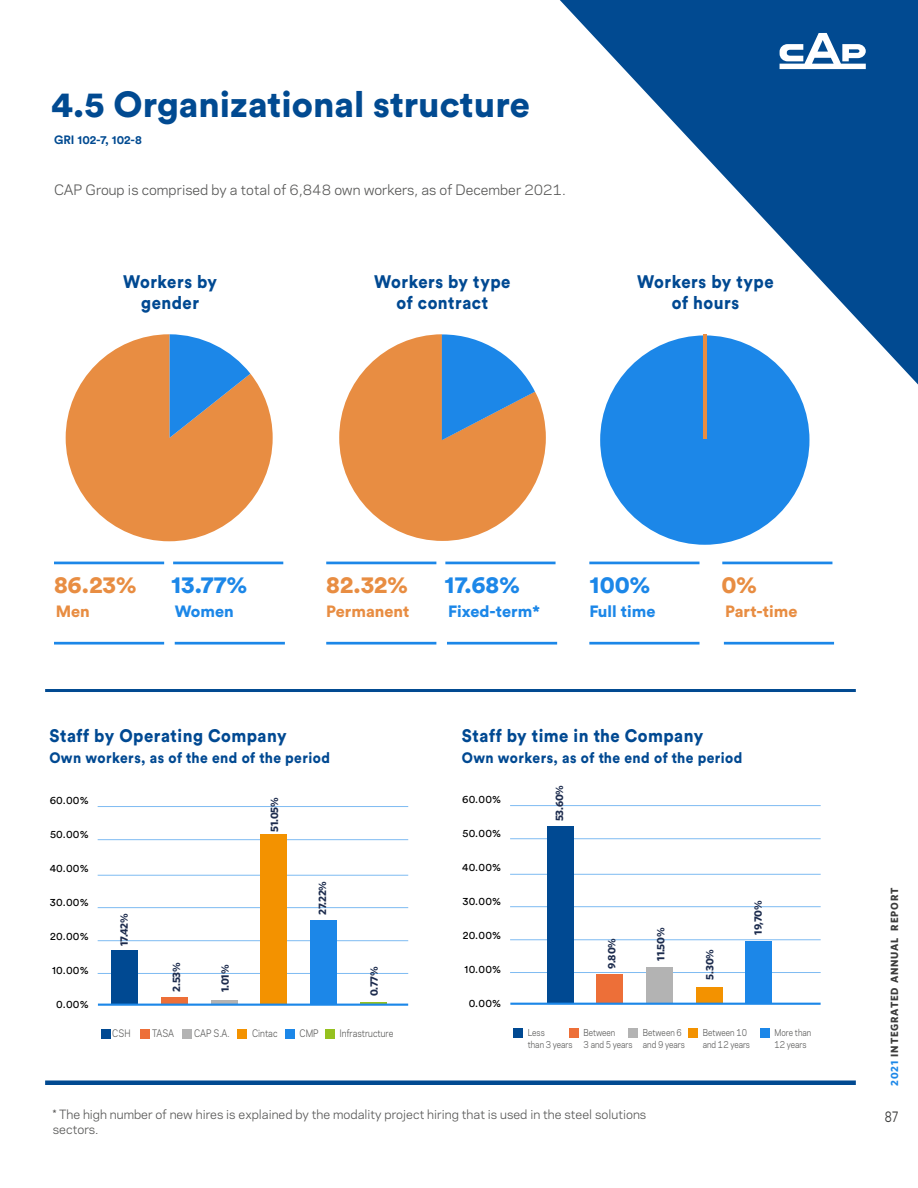
<style>
.page{position:relative;width:918px;height:1188px;background:#fff}
.page>*{position:absolute;margin:0;border:0;box-sizing:border-box;transform-origin:0 0}
.t1{font:900 36px "Circular Std";color:#014a91}
.t2{font:900 24px "Circular Std";color:#1c87e8}
.t3{font:900 24px "Circular Std";color:#e88d42}
.t4{font:900 18px/20.2px "Circular Std";letter-spacing:.03em;color:#004992;text-align:center;scale:.92 1}
.t5{font:900 16.2px "Circular Std";color:#1c87e8}
.t6{font:900 16.2px "Circular Std";color:#e88d42}
.t7{font:900 15px "Circular Std";letter-spacing:.03em;color:#004992;scale:.92 1}
.t8{font:15px "Gotham HTF";color:#3c3c3b;scale:.75 1}
.t9{font:13.5px "Galaxie Polaris";color:#575756}
.t10{font:12px/15px "Galaxie Polaris";color:#575756}
.t11{font:700 12px "Circular Std";color:#014a91}
.t12{font:10.8px "Circular Std";letter-spacing:.025em;color:#000}
.t13{font:700 10.8px "Whitney";letter-spacing:-.02em;color:#1c2b4d}
.t14{font:700 10.5px "Whitney";letter-spacing:.08em;color:#3c3c3b}
.t15{font:9.75px "Galaxie Polaris";color:#575756;scale:.85 1}
.t16{font:9px/11.9px "Galaxie Polaris";color:#575756;scale:.85 1}
.s1{color:#1c87e8}
</style>
<div class="page">
<svg style="left:339px;top:334px;width:207px;height:207px"></svg>
<svg style="left:66px;top:334px;width:207px;height:207px"></svg>
<hr style="left:54px;top:642px;width:110px;height:3px;background:#1c87e8">
<hr style="left:326px;top:642px;width:110px;height:3px;background:#1c87e8">
<hr style="left:589px;top:642px;width:111px;height:3px;background:#1c87e8">
<hr style="left:175px;top:642px;width:110px;height:3px;background:#1c87e8">
<hr style="left:447px;top:642px;width:110px;height:3px;background:#1c87e8">
<hr style="left:724px;top:642px;width:110px;height:3px;background:#1c87e8">
<hr style="left:54px;top:562px;width:110px;height:2px;background:#1c87e8">
<hr style="left:326px;top:562px;width:110px;height:2px;background:#1c87e8">
<hr style="left:589px;top:562px;width:111px;height:2px;background:#1c87e8">
<hr style="left:173px;top:562px;width:110px;height:2px;background:#1c87e8">
<hr style="left:445px;top:562px;width:111px;height:2px;background:#1c87e8">
<hr style="left:722px;top:562px;width:110px;height:2px;background:#1c87e8">
<div style="left:600px;top:335px;width:209px;height:210px;background:#1c87e8;border-radius:50%"></div>
<hr style="left:703px;top:335px;width:4px;height:104px;background:#e88d42">
<hr style="left:98px;top:806px;width:310px;height:1px;background:#7ebbf2">
<hr style="left:98px;top:839px;width:310px;height:1px;background:#7ebbf2">
<hr style="left:98px;top:875px;width:310px;height:1px;background:#7ebbf2">
<hr style="left:98px;top:907px;width:310px;height:1px;background:#7ebbf2">
<hr style="left:98px;top:940px;width:310px;height:1px;background:#7ebbf2">
<hr style="left:98px;top:973px;width:310px;height:1px;background:#7ebbf2">
<div style="left:111px;top:950px;width:27px;height:54px;background:#004992"></div>
<div style="left:101px;top:1029px;width:9px;height:10px;background:#004992"></div>
<div style="left:140px;top:1029px;width:9px;height:10px;background:#ed6f38"></div>
<div style="left:182px;top:1029px;width:9px;height:10px;background:#b3b3b3"></div>
<div style="left:238px;top:1029px;width:9px;height:10px;background:#f39200"></div>
<div style="left:285px;top:1029px;width:9px;height:10px;background:#1c87e8"></div>
<div style="left:325px;top:1029px;width:9px;height:10px;background:#95c11f"></div>
<div style="left:161px;top:998px;width:27px;height:6px;background:#ed6f38"></div>
<svg style="left:211px;top:1000px;width:26px;height:4px"></svg>
<div style="left:260px;top:835px;width:27px;height:169px;background:#f39200"></div>
<div style="left:310px;top:920px;width:27px;height:84px;background:#1c87e8"></div>
<hr style="left:360px;top:1002px;width:26px;height:2px;background:#95c11f">
<hr style="left:98px;top:1004px;width:310px;height:2px;background:#1c87e8">
<hr style="left:510px;top:805px;width:311px;height:1px;background:#7ebbf2">
<hr style="left:510px;top:838px;width:311px;height:1px;background:#7ebbf2">
<hr style="left:510px;top:874px;width:311px;height:1px;background:#7ebbf2">
<hr style="left:510px;top:906px;width:311px;height:1px;background:#7ebbf2">
<hr style="left:510px;top:940px;width:311px;height:1px;background:#7ebbf2">
<hr style="left:510px;top:972px;width:311px;height:1px;background:#7ebbf2">
<div style="left:547px;top:826px;width:27px;height:177px;background:#004992"></div>
<div style="left:514px;top:1028px;width:9px;height:10px;background:#004992"></div>
<div style="left:569px;top:1028px;width:9px;height:10px;background:#ed6f38"></div>
<div style="left:629px;top:1028px;width:9px;height:10px;background:#b3b3b3"></div>
<div style="left:688px;top:1028px;width:10px;height:10px;background:#f39200"></div>
<div style="left:760px;top:1028px;width:9px;height:10px;background:#1c87e8"></div>
<div style="left:596px;top:974px;width:27px;height:29px;background:#ed6f38"></div>
<div style="left:646px;top:967px;width:27px;height:36px;background:#b3b3b3"></div>
<div style="left:696px;top:987px;width:27px;height:16px;background:#f39200"></div>
<div style="left:745px;top:941px;width:27px;height:62px;background:#1c87e8"></div>
<hr style="left:510px;top:1003px;width:311px;height:2px;background:#1c87e8">
<hr style="left:45px;top:689px;width:811px;height:3px;background:#014a91">
<div style="left:45px;top:1080px;width:811px;height:5px;background:#014a91"></div>
<svg style="left:560px;top:0;width:358px;height:384px"></svg>
<svg style="left:780px;top:33px;width:86px;height:36px"></svg>
<h1 class="t1" style="left:51px;top:81px;width:481px">4.5 Organizational structure</h1>
<p class="t11" style="left:54px;top:132px;width:90px">GRI 102-7, 102-8</p>
<p class="t9" style="left:54px;top:180px;width:513px">CAP Group is comprised by a total of 6,848 own workers, as of December 2021.</p>
<p class="t4" style="left:123px;top:272px;width:104px">Workers by gender</p>
<p class="t4" style="left:374px;top:272px;width:150px">Workers by type of contract</p>
<p class="t4" style="left:637px;top:272px;width:150px">Workers by type of hours</p>
<h2 class="t3" style="left:54px;top:568px;width:84px">86.23%</h2>
<h2 class="t2" style="left:171px;top:568px;width:78px">13.77%</h2>
<h2 class="t3" style="left:326px;top:568px;width:83px">82.32%</h2>
<h2 class="t2" style="left:445px;top:568px;width:77px">17.68%</h2>
<h2 class="t2" style="left:589px;top:568px;width:62px">100%</h2>
<h2 class="t3" style="left:722px;top:568px;width:37px">0%</h2>
<p class="t6" style="left:56px;top:601px;width:36px">Men</p>
<p class="t5" style="left:175px;top:601px;width:61px">Women</p>
<p class="t6" style="left:326px;top:601px;width:85px">Permanent</p>
<p class="t5" style="left:448px;top:601px;width:93px">Fixed-term*</p>
<p class="t5" style="left:589px;top:601px;width:68px">Full time</p>
<p class="t6" style="left:725px;top:601px;width:74px">Part-time</p>
<p class="t4" style="left:49px;top:725px;width:260px">Staff by Operating Company</p>
<p class="t7" style="left:49px;top:747px;width:307px">Own workers, as of the end of the period</p>
<p class="t12" style="left:50px;top:793px;width:40px">60.00%</p>
<p class="t12" style="left:50px;top:828px;width:40px">50.00%</p>
<p class="t13" style="left:268px;top:832px;width:36px;rotate:-90deg">51.05%</p>
<p class="t4" style="left:462px;top:725px;width:264px">Staff by time in the Company</p>
<p class="t7" style="left:462px;top:747px;width:307px">Own workers, as of the end of the period</p>
<p class="t13" style="left:553px;top:821px;width:38px;rotate:-90deg">53.60%</p>
<p class="t12" style="left:462px;top:793px;width:40px">60.00%</p>
<p class="t12" style="left:462px;top:827px;width:40px">50.00%</p>
<p class="t12" style="left:50px;top:862px;width:40px">40.00%</p>
<p class="t12" style="left:462px;top:861px;width:40px">40.00%</p>
<p class="t12" style="left:50px;top:896px;width:40px">30.00%</p>
<p class="t12" style="left:50px;top:930px;width:40px">20.00%</p>
<p class="t13" style="left:118px;top:946px;width:35px;rotate:-90deg">17.42%</p>
<p class="t13" style="left:316px;top:915px;width:36px;rotate:-90deg">27.22%</p>
<p class="t12" style="left:462px;top:895px;width:40px">30.00%</p>
<p class="t12" style="left:463px;top:929px;width:40px">20.00%</p>
<p class="t12" style="left:52px;top:964px;width:38px">10.00%</p>
<p class="t12" style="left:56px;top:998px;width:34px">0.00%</p>
<p class="t13" style="left:170px;top:992px;width:31px;rotate:-90deg">2.53%</p>
<p class="t13" style="left:219px;top:992px;width:28px;rotate:-90deg">1.01%</p>
<p class="t13" style="left:368px;top:996px;width:31px;rotate:-90deg">0.77%</p>
<p class="t12" style="left:465px;top:963px;width:38px">10.00%</p>
<p class="t12" style="left:469px;top:997px;width:34px">0.00%</p>
<p class="t13" style="left:605px;top:969px;width:32px;rotate:-90deg">9.80%</p>
<p class="t13" style="left:654px;top:961px;width:34px;rotate:-90deg">11.50%</p>
<p class="t13" style="left:703px;top:980px;width:32px;rotate:-90deg">5.30%</p>
<p class="t13" style="left:751px;top:935px;width:35px;rotate:-90deg">19,70%</p>
<p class="t15" style="left:112px;top:1026px;width:23px">CSH</p>
<p class="t15" style="left:152px;top:1026px;width:27px">TASA</p>
<p class="t15" style="left:194px;top:1026px;width:44px">CAP S.A.</p>
<p class="t15" style="left:252px;top:1026px;width:32px">Cintac</p>
<p class="t15" style="left:300px;top:1026px;width:24px">CMP</p>
<p class="t15" style="left:339px;top:1026px;width:65px">Infrastructure</p>
<p class="t16" style="left:528px;top:1026px;width:54px">Less<br>than 3 years</p>
<p class="t16" style="left:584px;top:1026px;width:59px">Between<br>3 and 5 years</p>
<p class="t16" style="left:643px;top:1026px;width:51px">Between 6 and 9 years</p>
<p class="t16" style="left:703px;top:1026px;width:57px">Between 10 and 12 years</p>
<p class="t16" style="left:775px;top:1026px;width:45px">More than<br>12 years</p>
<p class="t10" style="left:53px;top:1106px;width:595px">* The high number of new hires is explained by the modality project hiring that is used in the steel solutions sectors.</p>
<p class="t14" style="left:888px;top:1086px;width:199px;rotate:-90deg"><span class="s1">2021</span> INTEGRATED ANNUAL REPORT</p>
<p class="t8" style="left:885px;top:1109px;width:20px">87</p>
</div>
